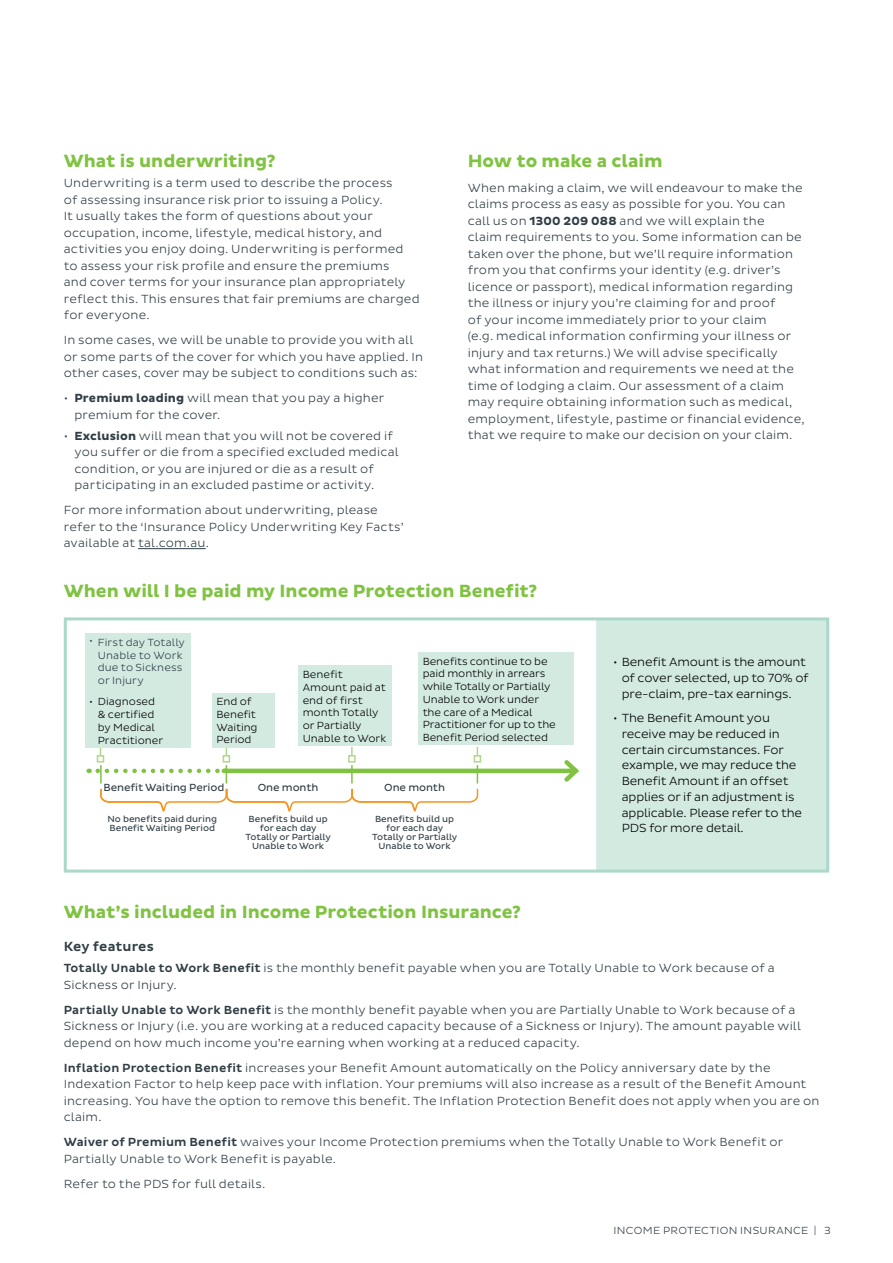
<style>
.page{position:relative;width:893px;height:1263px;background:#fff}
.page>*{position:absolute;margin:0;border:0;box-sizing:border-box;transform-origin:0 0}
.t1{font:700 18px "Pluto Sans";color:#80c343}
.t2{font:500 13.5px "Pluto Sans";letter-spacing:.005em;color:#303e46}
.t3{font:300 12px/16.5px "Pluto Sans";letter-spacing:.015em;color:#303e46}
.t4{font:300 12px/15.8px "Pluto Sans";letter-spacing:-.01em;color:#000}
.t5{font:300 10.5px/12.8px "Pluto Sans";letter-spacing:-.01em;color:#000}
.t6{font:300 10.5px/12.8px "Pluto Sans";letter-spacing:.015em;color:#303e46}
.t7{font:10.5px "Pluto Sans";letter-spacing:-.01em;color:#303e46}
.t8{font:300 10.5px "Pluto Sans";letter-spacing:.035em;color:#303e46}
.t9{font:9px/9px "Pluto Sans";color:#303e46;text-align:center}
.s1{font-weight:700}
.s2{font-weight:500}
</style>
<div class="page">
<hr style="left:138px;top:548px;width:68px;height:1px;background:#303e46">
<div style="left:596px;top:621px;width:229px;height:247px;background:#d3eae1"></div>
<div style="left:64px;top:617px;width:765px;height:255px;border:3px solid #abd8c8"></div>
<div style="left:223px;top:755px;width:7px;height:7px;border:2px solid #b1d78b"></div>
<div style="left:97px;top:755px;width:7px;height:7px;border:2px solid #b1d78b"></div>
<svg style="left:351px;top:747px;width:2px;height:8px"></svg>
<div style="left:348px;top:755px;width:8px;height:7px;border:2px solid #b1d78b"></div>
<div style="left:474px;top:755px;width:7px;height:7px;border:2px solid #b1d78b"></div>
<div style="left:85px;top:634px;width:105px;height:114px;background:#d3eae1"></div>
<hr style="left:224px;top:769px;width:352px;height:4px;background:#80c343">
<svg style="left:560px;top:760px;width:19px;height:22px"></svg>
<svg style="left:98px;top:765px;width:381px;height:47px"></svg>
<div style="left:212px;top:693px;width:63px;height:54px;background:#d3eae1"></div>
<div style="left:298px;top:666px;width:94px;height:80px;background:#d3eae1"></div>
<div style="left:418px;top:652px;width:156px;height:93px;background:#d3eae1"></div>
<h1 class="t1" style="left:64px;top:150px;width:213px">What is underwriting?</h1>
<p class="t3" style="left:64px;top:175px;width:357px">Underwriting is a term used to describe the process<br>of assessing insurance risk prior to issuing a Policy.<br>It usually takes the form of questions about your occupation, income, lifestyle, medical history, and activities you enjoy doing. Underwriting is performed to assess your risk profile and ensure the premiums<br>and cover terms for your insurance plan appropriately reflect this. This ensures that fair premiums are charged for everyone.</p>
<p class="t3" style="left:64px;top:332px;width:361px">In some cases, we will be unable to provide you with all or some parts of the cover for which you have applied. In other cases, cover may be subject to conditions such as:</p>
<p class="t3" style="left:74px;top:390px;width:311px;text-indent:-11px">• <span class="s1">Premium loading</span> will mean that you pay a higher premium for the cover.</p>
<p class="t3" style="left:74px;top:427px;width:326px;text-indent:-11px">• <span class="s1">Exclusion</span> will mean that you will not be covered if you suffer or die from a specified excluded medical condition, or you are injured or die as a result of participating in an excluded pastime or activity.</p>
<p class="t3" style="left:64px;top:502px;width:341px">For more information about underwriting, please refer to the ‘Insurance Policy Underwriting Key Facts’ available at tal.com.au.</p>
<h1 class="t1" style="left:468px;top:150px;width:196px">How to make a claim</h1>
<p class="t3" style="left:468px;top:179px;width:338px">When making a claim, we will endeavour to make the claims process as easy as possible for you. You can call us on <span class="s1">1300 209 088</span> and we will explain the<br>claim requirements to you. Some information can be taken over the phone, but we’ll require information from you that confirms your identity (e.g. driver’s licence or passport), medical information regarding the illness or injury you’re claiming for and proof<br>of your income immediately prior to your claim<br>(e.g. medical information confirming your illness or injury and tax returns.) We will advise specifically what information and requirements we need at the time of lodging a claim. Our assessment of a claim may require obtaining information such as medical, employment, lifestyle, pastime or financial evidence, that we require to make our decision on your claim.</p>
<h1 class="t1" style="left:64px;top:580px;width:475px">When will I be paid my Income Protection Benefit?</h1>
<p class="t6" style="left:98px;top:636px;width:89px;text-indent:-9px">• First day Totally<br>Unable to Work due to Sickness or Injury</p>
<p class="t5" style="left:98px;top:695px;width:67px;text-indent:-9px">• Diagnosed &amp; certified by Medical<br>Practitioner</p>
<p class="t7" style="left:104px;top:782px;width:122px">Benefit Waiting Period</p>
<p class="t9" style="left:107px;top:814px;width:111px;text-align:left">No benefits paid during<br>Benefit Waiting Period</p>
<p class="t5" style="left:423px;top:655px;width:135px">Benefits continue to be paid monthly in arrears while Totally or Partially<br>Unable to Work under the care of a Medical<br>Practitioner for up to the<br>Benefit Period selected</p>
<p class="t5" style="left:303px;top:668px;width:85px">Benefit<br>Amount paid at end of first month Totally or Partially<br>Unable to Work</p>
<p class="t5" style="left:217px;top:695px;width:42px">End of<br>Benefit<br>Waiting<br>Period</p>
<p class="t7" style="left:258px;top:782px;width:62px">One month</p>
<p class="t9" style="left:246px;top:814px;width:87px">Benefits build up for each day<br>Totally or Partially<br>Unable to Work</p>
<p class="t7" style="left:384px;top:782px;width:62px">One month</p>
<p class="t9" style="left:372px;top:814px;width:87px">Benefits build up for each day<br>Totally or Partially<br>Unable to Work</p>
<p class="t4" style="left:622px;top:655px;width:189px;text-indent:-9px">• Benefit Amount is the amount of cover selected, up to 70% of pre-claim, pre-tax earnings.</p>
<p class="t4" style="left:622px;top:710px;width:182px;text-indent:-9px">• The Benefit Amount you receive may be reduced in certain circumstances. For example, we may reduce the<br>Benefit Amount if an offset applies or if an adjustment is applicable. Please refer to the<br>PDS for more detail.</p>
<h1 class="t1" style="left:64px;top:901px;width:459px">What’s included in Income Protection Insurance?</h1>
<p class="t2" style="left:64px;top:939px;width:92px">Key features</p>
<p class="t3" style="left:64px;top:960px;width:712px"><span class="s2">Totally Unable to Work Benefit</span> is the monthly benefit payable when you are Totally Unable to Work because of a<br>Sickness or Injury.</p>
<p class="t3" style="left:64px;top:1001px;width:738px"><span class="s2">Partially Unable to Work Benefit</span> is the monthly benefit payable when you are Partially Unable to Work because of a<br>Sickness or Injury (i.e. you are working at a reduced capacity because of a Sickness or Injury). The amount payable will depend on how much income you’re earning when working at a reduced capacity.</p>
<p class="t3" style="left:64px;top:1059px;width:757px"><span class="s2">Inflation Protection Benefit</span> increases your Benefit Amount automatically on the Policy anniversary date by the Indexation Factor to help keep pace with inflation. Your premiums will also increase as a result of the Benefit Amount increasing. You have the option to remove this benefit. The Inflation Protection Benefit does not apply when you are on claim.</p>
<p class="t3" style="left:64px;top:1134px;width:721px"><span class="s2">Waiver of Premium Benefit</span> waives your Income Protection premiums when the Totally Unable to Work Benefit or<br>Partially Unable to Work Benefit is payable.</p>
<p class="t3" style="left:64px;top:1175px;width:203px">Refer to the PDS for full details.</p>
<p class="t8" style="left:613px;top:1224px;width:219px">INCOME PROTECTION INSURANCE | 3</p>
</div>
